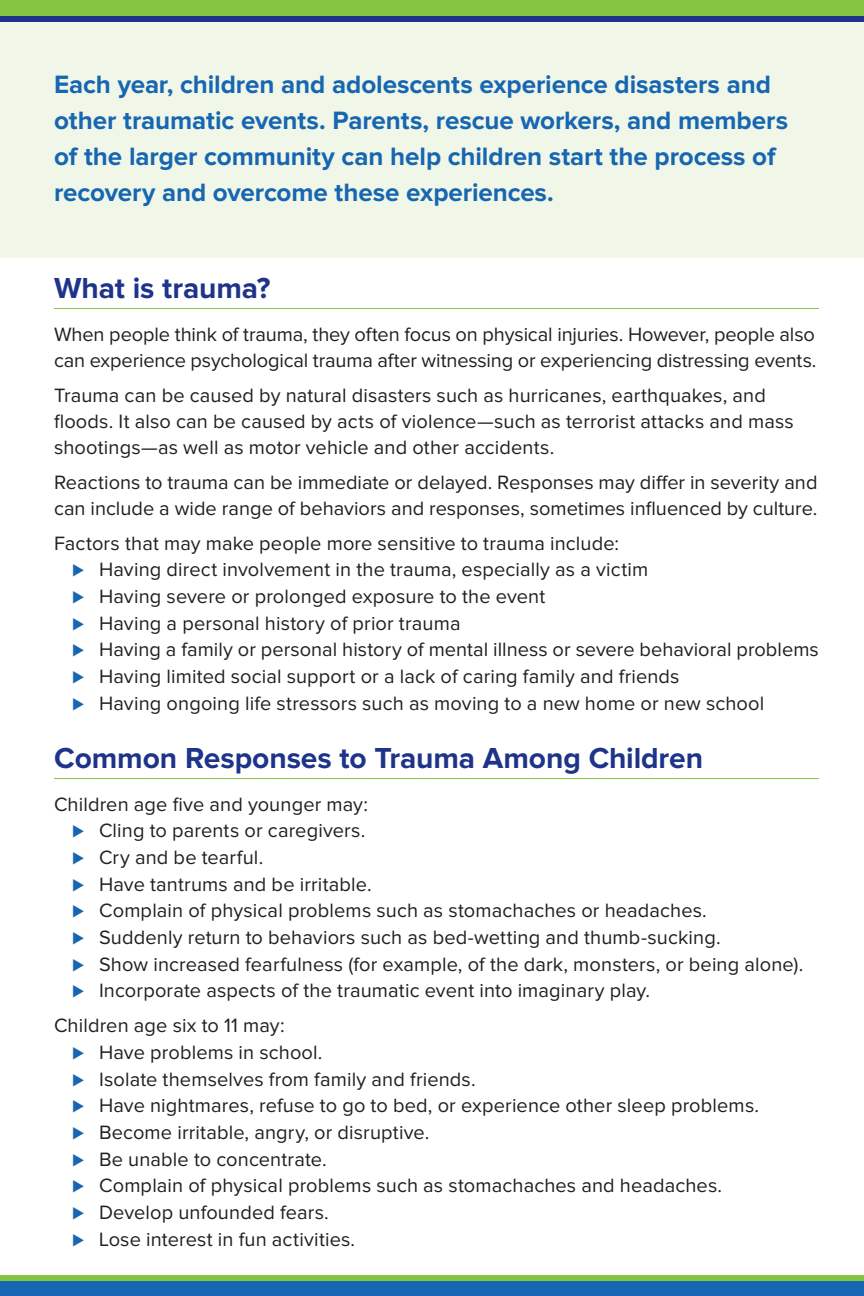
<style>
.page{position:relative;width:864px;height:1296px;background:#fff}
.page>*{position:absolute;margin:0;border:0;box-sizing:border-box;transform-origin:0 0}
.t1{font:700 30px "Proxima Nova";letter-spacing:-.005em;color:#1e348a}
.H1A{font:700 26px/36px "Proxima Nova";letter-spacing:-.005em;color:#1766b1}
.t2{font:20px/26px "Proxima Nova";letter-spacing:.005em;color:#231f20}
.s1{color:#1766b1}
</style>
<div class="page">
<div style="left:0;top:0;width:864px;height:258px;background:#f0f7e8"></div>
<hr style="left:54px;top:308px;width:765px;height:1px;background:#84c440">
<hr style="left:54px;top:778px;width:765px;height:1px;background:#84c440">
<div style="left:0;top:1281px;width:864px;height:15px;background:#1766b1"></div>
<div style="left:0;top:1276px;width:864px;height:5px;background:#84c440"></div>
<div style="left:0;top:0;width:864px;height:16px;background:#84c440"></div>
<div style="left:0;top:16px;width:864px;height:6px;background:#1e348a"></div>
<p class="H1A" style="left:54px;top:67px;width:736px">Each year, children and adolescents experience disasters and other traumatic events. Parents, rescue workers, and members of the larger community can help children start the process of recovery and overcome these experiences.</p>
<h2 class="t1" style="left:54px;top:274px;width:218px">What is trauma?</h2>
<p class="t2" style="left:54px;top:322px;width:764px">When people think of trauma, they often focus on physical injuries. However, people also can experience psychological trauma after witnessing or experiencing distressing events.</p>
<p class="t2" style="left:54px;top:383px;width:741px">Trauma can be caused by natural disasters such as hurricanes, earthquakes, and floods. It also can be caused by acts of violence—such as terrorist attacks and mass shootings—as well as motor vehicle and other accidents.</p>
<p class="t2" style="left:54px;top:470px;width:765px">Reactions to trauma can be immediate or delayed. Responses may differ in severity and can include a wide range of behaviors and responses, sometimes influenced by culture.</p>
<p class="t2" style="left:54px;top:531px;width:566px">Factors that may make people more sensitive to trauma include:</p>
<p class="t2" style="left:72px;top:557px;width:578px"><span class="s1">⊲</span> Having direct involvement in the trauma, especially as a victim</p>
<p class="t2" style="left:72px;top:584px;width:475px"><span class="s1">⊲</span> Having severe or prolonged exposure to the event</p>
<p class="t2" style="left:72px;top:611px;width:390px"><span class="s1">⊲</span> Having a personal history of prior trauma</p>
<p class="t2" style="left:72px;top:637px;width:748px"><span class="s1">⊲</span> Having a family or personal history of mental illness or severe behavioral problems</p>
<p class="t2" style="left:72px;top:664px;width:609px"><span class="s1">⊲</span> Having limited social support or a lack of caring family and friends</p>
<p class="t2" style="left:72px;top:691px;width:694px"><span class="s1">⊲</span> Having ongoing life stressors such as moving to a new home or new school</p>
<h2 class="t1" style="left:54px;top:744px;width:651px">Common Responses to Trauma Among Children</h2>
<p class="t2" style="left:54px;top:792px;width:316px">Children age five and younger may:</p>
<p class="t2" style="left:72px;top:818px;width:295px"><span class="s1">⊲</span> Cling to parents or caregivers.</p>
<p class="t2" style="left:72px;top:845px;width:193px"><span class="s1">⊲</span> Cry and be tearful.</p>
<p class="t2" style="left:72px;top:872px;width:301px"><span class="s1">⊲</span> Have tantrums and be irritable.</p>
<p class="t2" style="left:72px;top:899px;width:636px"><span class="s1">⊲</span> Complain of physical problems such as stomachaches or headaches.</p>
<p class="t2" style="left:72px;top:925px;width:650px"><span class="s1">⊲</span> Suddenly return to behaviors such as bed-wetting and thumb-sucking.</p>
<p class="t2" style="left:72px;top:952px;width:733px"><span class="s1">⊲</span> Show increased fearfulness (for example, of the dark, monsters, or being alone).</p>
<p class="t2" style="left:72px;top:979px;width:580px"><span class="s1">⊲</span> Incorporate aspects of the traumatic event into imaginary play.</p>
<p class="t2" style="left:54px;top:1014px;width:232px">Children age six to 11 may:</p>
<p class="t2" style="left:72px;top:1040px;width:252px"><span class="s1">⊲</span> Have problems in school.</p>
<p class="t2" style="left:72px;top:1067px;width:405px"><span class="s1">⊲</span> Isolate themselves from family and friends.</p>
<p class="t2" style="left:72px;top:1094px;width:689px"><span class="s1">⊲</span> Have nightmares, refuse to go to bed, or experience other sleep problems.</p>
<p class="t2" style="left:72px;top:1120px;width:359px"><span class="s1">⊲</span> Become irritable, angry, or disruptive.</p>
<p class="t2" style="left:72px;top:1147px;width:256px"><span class="s1">⊲</span> Be unable to concentrate.</p>
<p class="t2" style="left:72px;top:1174px;width:652px"><span class="s1">⊲</span> Complain of physical problems such as stomachaches and headaches.</p>
<p class="t2" style="left:72px;top:1200px;width:258px"><span class="s1">⊲</span> Develop unfounded fears.</p>
<p class="t2" style="left:72px;top:1227px;width:285px"><span class="s1">⊲</span> Lose interest in fun activities.</p>
</div>
